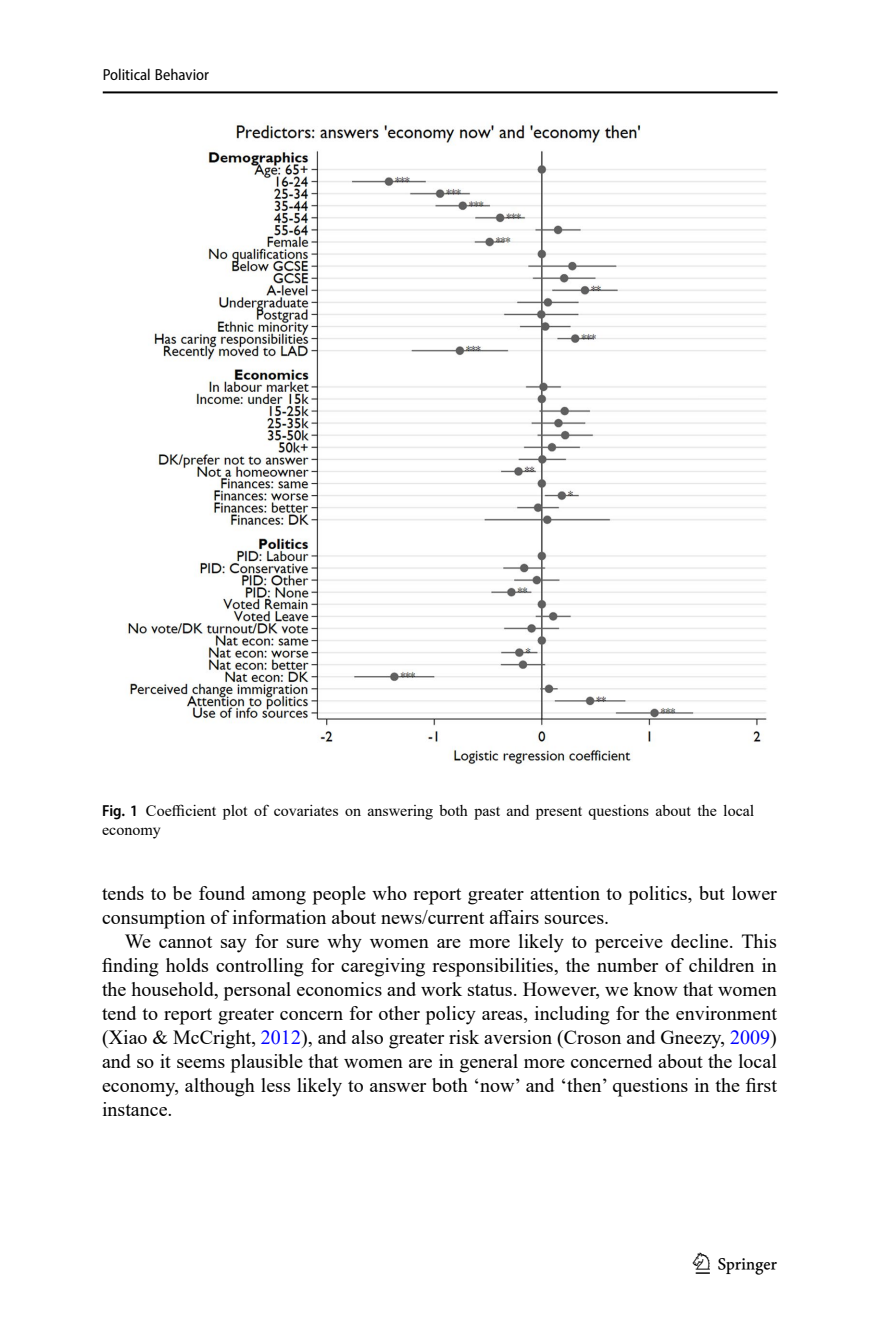
<style>
.page{position:relative;width:879px;height:1333px;background:#fff}
.page>*{position:absolute;margin:0;border:0;box-sizing:border-box;transform-origin:0 0}
.t1{font:30px "Springnew";color:#000}
.Body_Text_Indent{font:20px/24px "Times New Roman";color:#000}
.Figure_Caption{font:16px/19px "Times New Roman";color:#000}
.t2{font:semi-condensed 16px "Myriad Pro";color:#000}
.s1{font-family:"Myriad Pro";font-weight:600;font-stretch:semi-condensed}
.s2{color:#00f}
</style>
<div class="page">
<hr style="left:103px;top:91px;width:674px;height:2px;background:#000">
<img style="left:126px;top:122px;width:641px;height:643px">
<p class="t2" style="left:103px;top:65px;width:108px">Political Behavior</p>
<p class="Figure_Caption" style="left:102px;top:800px;width:653px"><span class="s1">Fig. 1</span> Coefficient plot of covariates on answering both past and present questions about the local economy</p>
<p class="Body_Text_Indent" style="left:102px;top:880px;width:676px">tends to be found among people who report greater attention to politics, but lower consumption of information about news/current affairs sources.</p>
<p class="Body_Text_Indent" style="left:102px;top:928px;width:676px;text-align:justify;text-indent:23px">We cannot say for sure why women are more likely to perceive decline. This finding holds controlling for caregiving responsibilities, the number of children in the household, personal economics and work status. However, we know that women tend to report greater concern for other policy areas, including for the environment (Xiao &amp; McCright, <span class="s2">2012</span>), and also greater risk aversion (Croson and Gneezy, <span class="s2">2009</span>) and so it seems plausible that women are in general more concerned about the local economy, although less likely to answer both ‘now’ and ‘then’ questions in the first instance.</p>
<h1 class="t1" style="left:696px;top:1246px;width:83px">1 3</h1>
</div>
